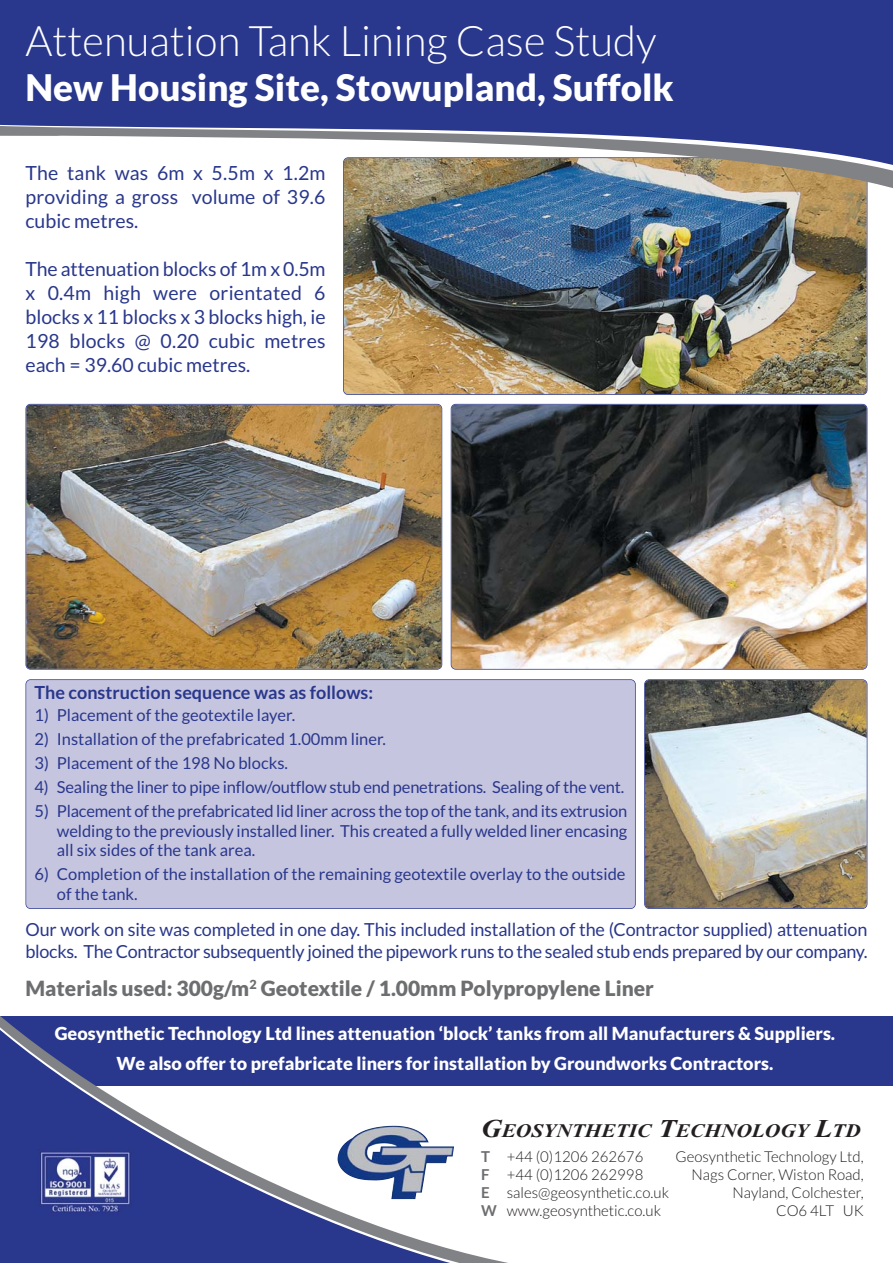
<style>
.page{position:relative;width:893px;height:1263px;background:#fff}
.page>*{position:absolute;margin:0;border:0;box-sizing:border-box;transform-origin:0 0}
.t1{font:300 42px "Lato";color:#fff}
.t2{font:900 36.75px "Lato";color:#fff}
.t3{font:900 21px "Lato";color:#6d6e70}
.t4{font:19.5px/24px "Lato";letter-spacing:.01em;color:#29378c;text-align:justify}
.t5{font:italic 700 19.2px "Times New Roman";color:#231f20;scale:1.11 1}
.t6{font:18px/21.6px "Lato";letter-spacing:-.015em;color:#29378c}
.t7{font:900 18px/30.6px "Lato";color:#fff;text-align:center}
.t8{font:700 18px "Lato";color:#29378c}
.t9{font:16.5px/19.5px "Lato";color:#29378c;text-align:justify}
.t10{font:300 15px/18px "Lato";color:#231f20;text-align:right}
.s1{font-size:25.65px}
.s2{font-weight:700;color:#6d6e70}
</style>
<div class="page">
<div style="left:0;top:1016px;width:893px;height:70px;background:#29378c"></div>
<svg style="left:0;top:1016px;width:508px;height:247px;fill:#29378c"></svg>
<div style="left:34px;top:1146px;width:105px;height:72px;background:#29378c"></div>
<img style="left:40px;top:1151px;width:91px;height:62px">
<img style="left:344px;top:158px;width:523px;height:236px;border-radius:4px">
<div style="left:343px;top:157px;width:524px;height:238px;border:2px solid #29378c;border-radius:5px"></div>
<img style="left:451px;top:405px;width:416px;height:264px;border-radius:4px">
<div style="left:451px;top:404px;width:416px;height:266px;border:2px solid #29378c;border-radius:5px"></div>
<img style="left:26px;top:405px;width:415px;height:264px;border-radius:4px">
<div style="left:26px;top:404px;width:416px;height:266px;border:2px solid #29378c;border-radius:5px"></div>
<img style="left:645px;top:680px;width:222px;height:228px;border-radius:4px">
<div style="left:644px;top:679px;width:223px;height:230px;border:2px solid #29378c;border-radius:5px"></div>
<div style="left:26px;top:680px;width:609px;height:228px;background:#c6c5df;border-radius:4px"></div>
<div style="left:26px;top:679px;width:610px;height:230px;border:2px solid #29378c;border-radius:5px"></div>
<div style="left:0;top:0;width:893px;height:92px;background:#29378c"></div>
<img style="left:343px;top:174px;width:550px;height:17px">
<img style="left:343px;top:168px;width:550px;height:6px">
<svg style="left:0;top:92px;width:876px;height:76px;fill:#29378c"></svg>
<svg style="left:876px;top:92px;width:17px;height:76px"></svg>
<svg style="left:0;top:126px;width:61px;height:10px"></svg>
<h1 class="t1" style="left:26px;top:25px;width:633px">Attenuation Tank Lining Case Study</h1>
<h2 class="t2" style="left:26px;top:73px;width:650px">New Housing Site, Stowupland, Suffolk</h2>
<p class="t4" style="left:26px;top:163px;width:302px">The tank was 6m x 5.5m x 1.2m providing a gross volume of 39.6 cubic metres.</p>
<p class="t4" style="left:26px;top:259px;width:302px">The attenuation blocks of 1m x 0.5m x 0.4m high were orientated 6 blocks x 11 blocks x 3 blocks high, ie 198 blocks @ 0.20 cubic metres each = 39.60 cubic metres.</p>
<p class="t8" style="left:35px;top:682px;width:340px">The construction sequence was as follows:</p>
<p class="t9" style="left:35px;top:707px;width:262px">1) Placement of the geotextile layer.</p>
<p class="t9" style="left:35px;top:731px;width:353px">2) Installation of the prefabricated 1.00mm liner.</p>
<p class="t9" style="left:35px;top:755px;width:255px">3) Placement of the 198 No blocks.</p>
<p class="t9" style="left:35px;top:779px;width:591px">4) Sealing the liner to pipe inflow/outflow stub end penetrations. Sealing of the vent.</p>
<p class="t9" style="left:57px;top:803px;width:572px;text-indent:-22px">5) Placement of the prefabricated lid liner across the top of the tank, and its extrusion welding to the previously installed liner. This created a fully welded liner encasing all six sides of the tank area.</p>
<p class="t9" style="left:57px;top:866px;width:570px;text-indent:-22px">6) Completion of the installation of the remaining geotextile overlay to the outside of the tank.</p>
<p class="t6" style="left:26px;top:920px;width:843px">Our work on site was completed in one day. This included installation of the (Contractor supplied) attenuation blocks. The Contractor subsequently joined the pipework runs to the sealed stub ends prepared by our company.</p>
<p class="t3" style="left:26px;top:980px;width:630px">Materials used: 300g/m<sup>2</sup> Geotextile / 1.00mm Polypropylene Liner</p>
<p class="t7" style="left:55px;top:1019px;width:782px">Geosynthetic Technology Ltd lines attenuation ‘block’ tanks from all Manufacturers &amp; Suppliers.<br>We also offer to prefabricate liners for installation by Groundworks Contractors.</p>
<p class="t5" style="left:481px;top:1119px;width:343px"><span class="s1">G</span>EOSYNTHETIC <span class="s1">T</span>ECHNOLOGY <span class="s1">L</span>TD</p>
<p class="t10" style="left:481px;top:1149px;width:189px;text-align:left"><span class="s2">T</span> +44 (0)1206 262676<br><span class="s2">F</span> +44 (0)1206 262998<br><span class="s2">E</span> sales@geosynthetic.co.uk<br><span class="s2">W</span> www.geosynthetic.co.uk</p>
<p class="t10" style="left:675px;top:1149px;width:190px">Geosynthetic Technology Ltd,<br>Nags Corner, Wiston Road,<br>Nayland, Colchester,<br>CO6 4LT UK</p>
</div>
